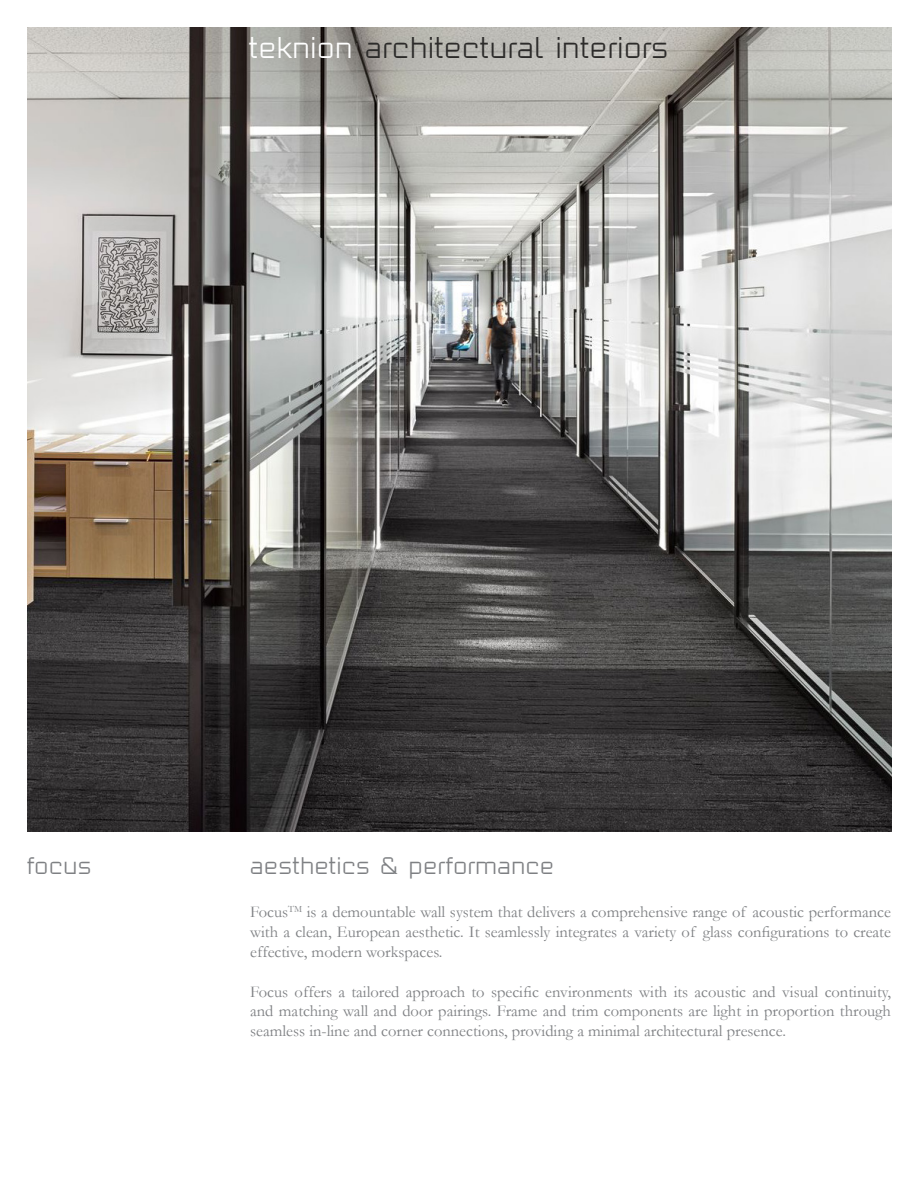
<style>
.page{position:relative;width:918px;height:1188px;background:#fff}
.page>*{position:absolute;margin:0;border:0;box-sizing:border-box;transform-origin:0 0}
.t1{font:30px "Teknion Modern AG";color:#2c2b2a}
.t2{font:24px "Teknion Modern AG";color:#7e8083}
.t3{font:16.5px/19.8px "Garamond";color:#7e8083;text-align:justify}
.s1{color:#fff}
</style>
<div class="page">
<img style="left:27px;top:27px;width:864px;height:804px">
<p class="t1" style="left:249px;top:32px;width:422px"><span class="s1">teknion</span> architectural interiors</p>
<p class="t2" style="left:27px;top:853px;width:67px">focus</p>
<p class="t2" style="left:250px;top:853px;width:306px">aesthetics &amp; performance</p>
<p class="t3" style="left:250px;top:902px;width:642px">Focus<sup>TM</sup> is a demountable wall system that delivers a comprehensive range of acoustic performance with a clean, European aesthetic. It seamlessly integrates a variety of glass configurations to create effective, modern workspaces.</p>
<p class="t3" style="left:250px;top:981px;width:642px">Focus offers a tailored approach to specific environments with its acoustic and visual continuity, and matching wall and door pairings. Frame and trim components are light in proportion through seamless in-line and corner connections, providing a minimal architectural presence.</p>
</div>
